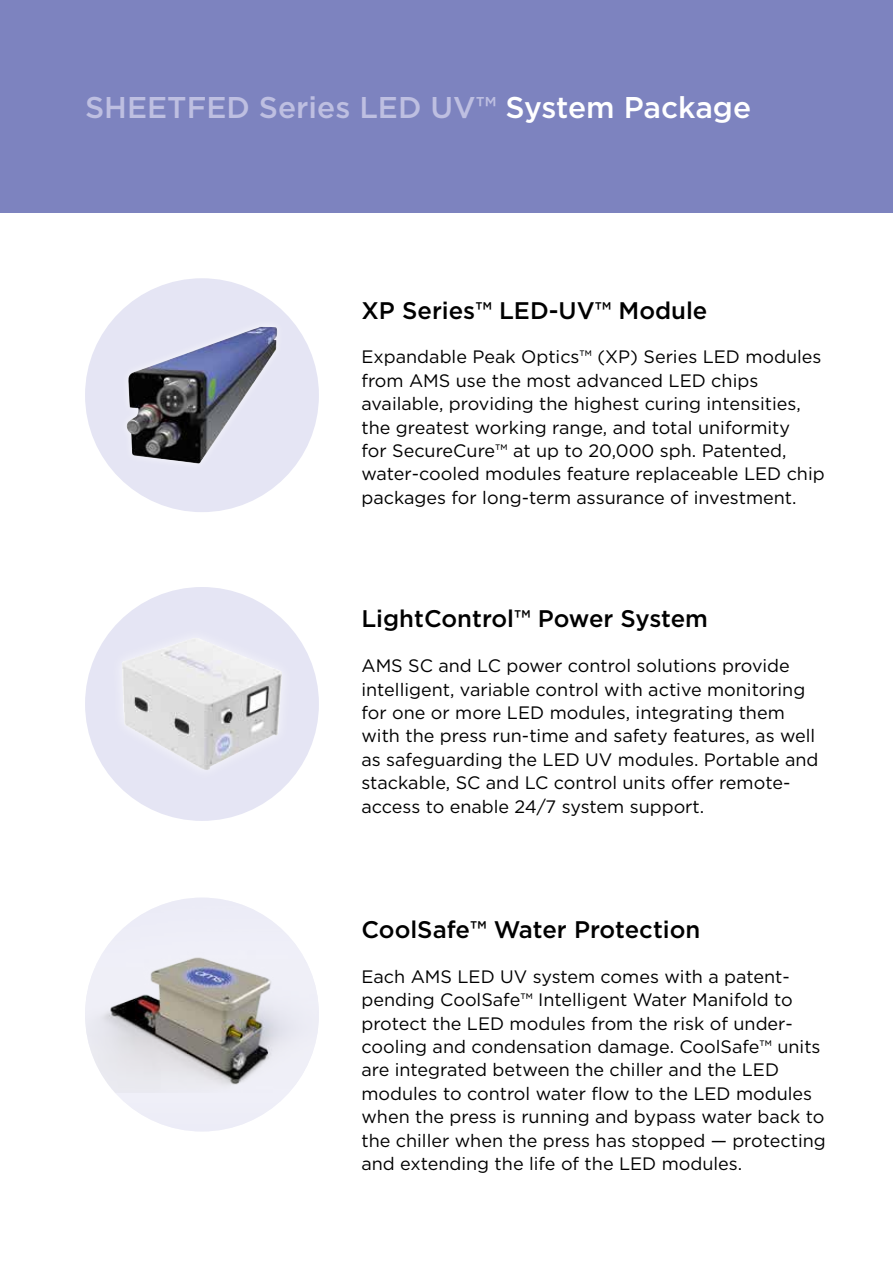
<style>
.page{position:relative;width:893px;height:1263px;background:#fff}
.page>*{position:absolute;margin:0;border:0;box-sizing:border-box;transform-origin:0 0}
.t1{font:500 30px "Gotham";color:#bebfe1}
.t2{font:500 24px "Gotham";color:#000}
.t3{font:18px/23.4px "Gotham";color:#000}
.s1{color:#fff}
</style>
<div class="page">
<div style="left:0;top:0;width:893px;height:213px;background:#7d83bf"></div>
<div style="left:85px;top:587px;width:234px;height:234px;background:#e5e5f4;border-radius:50%"></div>
<div style="left:110px;top:626px;width:184px;height:155px;background:#e5e5f4"></div>
<img style="left:122px;top:638px;width:160px;height:132px">
<div style="left:85px;top:278px;width:234px;height:234px;background:#e5e5f4;border-radius:50%"></div>
<img style="left:127px;top:327px;width:150px;height:137px">
<div style="left:85px;top:897px;width:234px;height:234px;background:#fff;opacity:.85"></div>
<img style="left:85px;top:950px;width:234px;height:143px">
<h1 class="t1" style="left:85px;top:88px;width:668px">SHEETFED Series LED UV™ <span class="s1">System Package</span></h1>
<h2 class="t2" style="left:361px;top:295px;width:348px">XP Series™ LED-UV™ Module</h2>
<p class="t3" style="left:361px;top:345px;width:465px">Expandable Peak Optics™ (XP) Series LED modules from AMS use the most advanced LED chips available, providing the highest curing intensities, the greatest working range, and total uniformity<br>for SecureCure™ at up to 20,000 sph. Patented, water-cooled modules feature replaceable LED chip packages for long-term assurance of investment.</p>
<h2 class="t2" style="left:361px;top:603px;width:348px">LightControl™ Power System</h2>
<p class="t3" style="left:361px;top:654px;width:459px">AMS SC and LC power control solutions provide intelligent, variable control with active monitoring for one or more LED modules, integrating them with the press run-time and safety features, as well as safeguarding the LED UV modules. Portable and stackable, SC and LC control units offer remote&shy;access to enable 24/7 system support.</p>
<h2 class="t2" style="left:361px;top:914px;width:340px">CoolSafe™ Water Protection</h2>
<p class="t3" style="left:361px;top:964px;width:466px">Each AMS LED UV system comes with a patent&shy;pending CoolSafe™ Intelligent Water Manifold to protect the LED modules from the risk of under&shy;cooling and condensation damage. CoolSafe™ units are integrated between the chiller and the LED modules to control water flow to the LED modules when the press is running and bypass water back to the chiller when the press has stopped — protecting and extending the life of the LED modules.</p>
</div>
